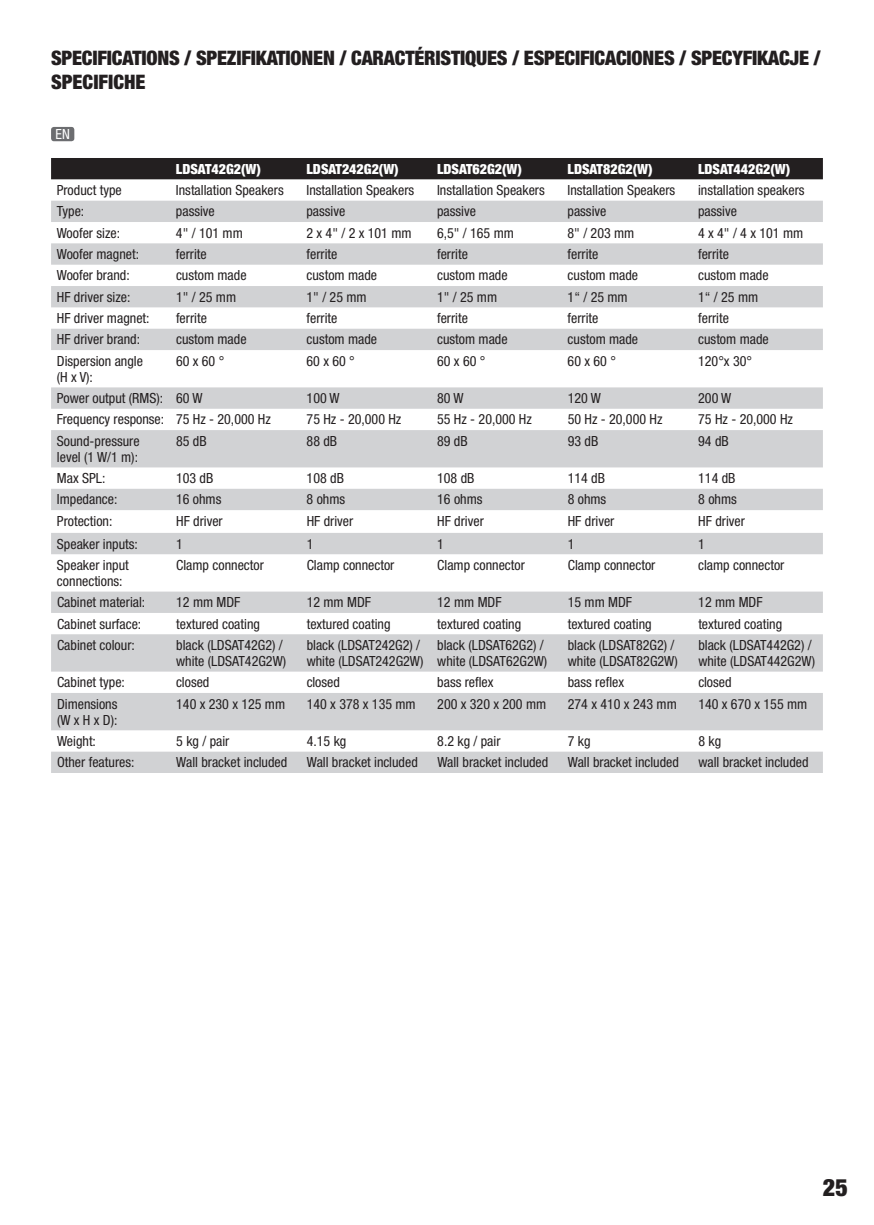
<style>
.page{position:relative;width:874px;height:1225px;background:#fff}
.page>*{position:absolute;margin:0;border:0;box-sizing:border-box;transform-origin:0 0}
.t1{font:900 condensed 24px "Helvetica Neue LT Pro";color:#231f20}
.t2{font:900 condensed 20px/24px "Helvetica Neue LT Pro";letter-spacing:-.01em;color:#231f20}
.t3{font:condensed 14px/16px "Helvetica Neue LT Pro";color:#231f20}
.t4{font:900 condensed 14px "Helvetica Neue LT Pro";color:#fff}
.t5{font:condensed 14px "Helvetica Neue LT Pro";color:#fff}
</style>
<div class="page">
<div style="left:51px;top:158px;width:771px;height:21px;background:#231f20"></div>
<svg style="left:51px;top:201px;width:771px;height:572px;fill:#d1d2d4"></svg>
<div style="left:51px;top:127px;width:23px;height:14px;background:#6c6d70;border-radius:3px"></div>
<h2 class="t2" style="left:51px;top:45px;width:770px">SPECIFICATIONS / SPEZIFIKATIONEN / CARACTÉRISTIQUES / ESPECIFICACIONES / SPECYFIKACJE /<br>SPECIFICHE</h2>
<p class="t5" style="left:56px;top:126px;width:16px">EN</p>
<p class="t4" style="left:176px;top:160px;width:86px">LDSAT42G2(W)</p>
<p class="t4" style="left:306px;top:160px;width:94px">LDSAT242G2(W)</p>
<p class="t4" style="left:437px;top:160px;width:86px">LDSAT62G2(W)</p>
<p class="t4" style="left:567px;top:160px;width:86px">LDSAT82G2(W)</p>
<p class="t4" style="left:697px;top:160px;width:94px">LDSAT442G2(W)</p>
<p class="t3" style="left:57px;top:182px;width:67px">Product type</p>
<p class="t3" style="left:176px;top:182px;width:109px">Installation Speakers</p>
<p class="t3" style="left:306px;top:182px;width:109px">Installation Speakers</p>
<p class="t3" style="left:437px;top:182px;width:109px">Installation Speakers</p>
<p class="t3" style="left:567px;top:182px;width:109px">Installation Speakers</p>
<p class="t3" style="left:697px;top:182px;width:108px">installation speakers</p>
<p class="t3" style="left:57px;top:203px;width:29px">Type:</p>
<p class="t3" style="left:176px;top:203px;width:40px">passive</p>
<p class="t3" style="left:306px;top:203px;width:40px">passive</p>
<p class="t3" style="left:437px;top:203px;width:40px">passive</p>
<p class="t3" style="left:567px;top:203px;width:40px">passive</p>
<p class="t3" style="left:697px;top:203px;width:40px">passive</p>
<p class="t3" style="left:57px;top:225px;width:65px">Woofer size:</p>
<p class="t3" style="left:176px;top:225px;width:68px">4" / 101 mm</p>
<p class="t3" style="left:306px;top:225px;width:107px">2 x 4" / 2 x 101 mm</p>
<p class="t3" style="left:437px;top:225px;width:78px">6,5" / 165 mm</p>
<p class="t3" style="left:567px;top:225px;width:68px">8" / 203 mm</p>
<p class="t3" style="left:697px;top:225px;width:107px">4 x 4" / 4 x 101 mm</p>
<p class="t3" style="left:57px;top:246px;width:84px">Woofer magnet:</p>
<p class="t3" style="left:176px;top:246px;width:32px">ferrite</p>
<p class="t3" style="left:306px;top:246px;width:32px">ferrite</p>
<p class="t3" style="left:437px;top:246px;width:32px">ferrite</p>
<p class="t3" style="left:567px;top:246px;width:32px">ferrite</p>
<p class="t3" style="left:697px;top:246px;width:32px">ferrite</p>
<p class="t3" style="left:57px;top:267px;width:74px">Woofer brand:</p>
<p class="t3" style="left:176px;top:267px;width:72px">custom made</p>
<p class="t3" style="left:306px;top:267px;width:72px">custom made</p>
<p class="t3" style="left:437px;top:267px;width:72px">custom made</p>
<p class="t3" style="left:567px;top:267px;width:72px">custom made</p>
<p class="t3" style="left:697px;top:267px;width:72px">custom made</p>
<p class="t3" style="left:57px;top:289px;width:75px">HF driver size:</p>
<p class="t3" style="left:176px;top:289px;width:62px">1" / 25 mm</p>
<p class="t3" style="left:306px;top:289px;width:62px">1" / 25 mm</p>
<p class="t3" style="left:437px;top:289px;width:62px">1" / 25 mm</p>
<p class="t3" style="left:567px;top:289px;width:62px">1“ / 25 mm</p>
<p class="t3" style="left:697px;top:289px;width:62px">1“ / 25 mm</p>
<p class="t3" style="left:57px;top:310px;width:94px">HF driver magnet:</p>
<p class="t3" style="left:176px;top:310px;width:32px">ferrite</p>
<p class="t3" style="left:306px;top:310px;width:32px">ferrite</p>
<p class="t3" style="left:437px;top:310px;width:32px">ferrite</p>
<p class="t3" style="left:567px;top:310px;width:32px">ferrite</p>
<p class="t3" style="left:697px;top:310px;width:32px">ferrite</p>
<p class="t3" style="left:57px;top:331px;width:85px">HF driver brand:</p>
<p class="t3" style="left:176px;top:331px;width:72px">custom made</p>
<p class="t3" style="left:306px;top:331px;width:72px">custom made</p>
<p class="t3" style="left:437px;top:331px;width:72px">custom made</p>
<p class="t3" style="left:567px;top:331px;width:72px">custom made</p>
<p class="t3" style="left:697px;top:331px;width:72px">custom made</p>
<p class="t3" style="left:57px;top:353px;width:88px">Dispersion angle (H x V):</p>
<p class="t3" style="left:176px;top:353px;width:50px">60 x 60 °</p>
<p class="t3" style="left:306px;top:353px;width:50px">60 x 60 °</p>
<p class="t3" style="left:437px;top:353px;width:50px">60 x 60 °</p>
<p class="t3" style="left:567px;top:353px;width:50px">60 x 60 °</p>
<p class="t3" style="left:697px;top:353px;width:55px">120°x 30°</p>
<p class="t3" style="left:57px;top:390px;width:147px">Power output (RMS): 60 W</p>
<p class="t3" style="left:306px;top:390px;width:35px">100 W</p>
<p class="t3" style="left:437px;top:390px;width:28px">80 W</p>
<p class="t3" style="left:567px;top:390px;width:35px">120 W</p>
<p class="t3" style="left:697px;top:390px;width:35px">200 W</p>
<p class="t3" style="left:57px;top:411px;width:215px">Frequency response: 75 Hz - 20,000 Hz</p>
<p class="t3" style="left:306px;top:411px;width:96px">75 Hz - 20,000 Hz</p>
<p class="t3" style="left:437px;top:411px;width:96px">55 Hz - 20,000 Hz</p>
<p class="t3" style="left:567px;top:411px;width:96px">50 Hz - 20,000 Hz</p>
<p class="t3" style="left:697px;top:411px;width:96px">75 Hz - 20,000 Hz</p>
<p class="t3" style="left:57px;top:433px;width:84px">Sound-pressure level (1 W/1 m):</p>
<p class="t3" style="left:176px;top:433px;width:32px">85 dB</p>
<p class="t3" style="left:306px;top:433px;width:32px">88 dB</p>
<p class="t3" style="left:437px;top:433px;width:32px">89 dB</p>
<p class="t3" style="left:567px;top:433px;width:32px">93 dB</p>
<p class="t3" style="left:697px;top:433px;width:32px">94 dB</p>
<p class="t3" style="left:57px;top:470px;width:50px">Max SPL:</p>
<p class="t3" style="left:176px;top:470px;width:39px">103 dB</p>
<p class="t3" style="left:306px;top:470px;width:39px">108 dB</p>
<p class="t3" style="left:437px;top:470px;width:39px">108 dB</p>
<p class="t3" style="left:567px;top:470px;width:39px">114 dB</p>
<p class="t3" style="left:698px;top:470px;width:39px">114 dB</p>
<p class="t3" style="left:57px;top:491px;width:62px">Impedance:</p>
<p class="t3" style="left:176px;top:491px;width:47px">16 ohms</p>
<p class="t3" style="left:306px;top:491px;width:40px">8 ohms</p>
<p class="t3" style="left:437px;top:491px;width:47px">16 ohms</p>
<p class="t3" style="left:567px;top:491px;width:40px">8 ohms</p>
<p class="t3" style="left:698px;top:491px;width:40px">8 ohms</p>
<p class="t3" style="left:57px;top:513px;width:57px">Protection:</p>
<p class="t3" style="left:176px;top:513px;width:48px">HF driver</p>
<p class="t3" style="left:306px;top:513px;width:48px">HF driver</p>
<p class="t3" style="left:437px;top:513px;width:48px">HF driver</p>
<p class="t3" style="left:567px;top:513px;width:48px">HF driver</p>
<p class="t3" style="left:698px;top:513px;width:48px">HF driver</p>
<p class="t3" style="left:57px;top:535px;width:82px">Speaker inputs:</p>
<p class="t3" style="left:176px;top:535px;width:8px">1</p>
<p class="t3" style="left:306px;top:535px;width:8px">1</p>
<p class="t3" style="left:437px;top:535px;width:8px">1</p>
<p class="t3" style="left:567px;top:535px;width:8px">1</p>
<p class="t3" style="left:698px;top:535px;width:8px">1</p>
<p class="t3" style="left:57px;top:557px;width:73px">Speaker input connections:</p>
<p class="t3" style="left:176px;top:557px;width:89px">Clamp connector</p>
<p class="t3" style="left:306px;top:557px;width:89px">Clamp connector</p>
<p class="t3" style="left:437px;top:557px;width:89px">Clamp connector</p>
<p class="t3" style="left:567px;top:557px;width:89px">Clamp connector</p>
<p class="t3" style="left:698px;top:557px;width:88px">clamp connector</p>
<p class="t3" style="left:57px;top:594px;width:90px">Cabinet material:</p>
<p class="t3" style="left:176px;top:594px;width:66px">12 mm MDF</p>
<p class="t3" style="left:306px;top:594px;width:66px">12 mm MDF</p>
<p class="t3" style="left:437px;top:594px;width:66px">12 mm MDF</p>
<p class="t3" style="left:567px;top:594px;width:66px">15 mm MDF</p>
<p class="t3" style="left:698px;top:594px;width:66px">12 mm MDF</p>
<p class="t3" style="left:57px;top:615px;width:86px">Cabinet surface:</p>
<p class="t3" style="left:176px;top:615px;width:85px">textured coating</p>
<p class="t3" style="left:306px;top:615px;width:85px">textured coating</p>
<p class="t3" style="left:437px;top:615px;width:85px">textured coating</p>
<p class="t3" style="left:567px;top:615px;width:85px">textured coating</p>
<p class="t3" style="left:698px;top:615px;width:85px">textured coating</p>
<p class="t3" style="left:57px;top:637px;width:79px">Cabinet colour:</p>
<p class="t3" style="left:176px;top:637px;width:111px">black (LDSAT42G2) / white (LDSAT42G2W)</p>
<p class="t3" style="left:306px;top:637px;width:118px">black (LDSAT242G2) / white (LDSAT242G2W)</p>
<p class="t3" style="left:437px;top:637px;width:111px">black (LDSAT62G2) / white (LDSAT62G2W)</p>
<p class="t3" style="left:567px;top:637px;width:111px">black (LDSAT82G2) / white (LDSAT82G2W)</p>
<p class="t3" style="left:698px;top:637px;width:118px">black (LDSAT442G2) / white (LDSAT442G2W)</p>
<p class="t3" style="left:57px;top:674px;width:69px">Cabinet type:</p>
<p class="t3" style="left:176px;top:674px;width:35px">closed</p>
<p class="t3" style="left:306px;top:674px;width:35px">closed</p>
<p class="t3" style="left:437px;top:674px;width:58px">bass reflex</p>
<p class="t3" style="left:567px;top:674px;width:58px">bass reflex</p>
<p class="t3" style="left:698px;top:674px;width:35px">closed</p>
<p class="t3" style="left:57px;top:695px;width:62px">Dimensions (W x H x D):</p>
<p class="t3" style="left:176px;top:695px;width:110px">140 x 230 x 125 mm</p>
<p class="t3" style="left:306px;top:695px;width:110px">140 x 378 x 135 mm</p>
<p class="t3" style="left:437px;top:695px;width:110px">200 x 320 x 200 mm</p>
<p class="t3" style="left:567px;top:695px;width:110px">274 x 410 x 243 mm</p>
<p class="t3" style="left:698px;top:695px;width:110px">140 x 670 x 155 mm</p>
<p class="t3" style="left:57px;top:733px;width:40px">Weight:</p>
<p class="t3" style="left:176px;top:733px;width:55px">5 kg / pair</p>
<p class="t3" style="left:306px;top:733px;width:41px">4.15 kg</p>
<p class="t3" style="left:437px;top:733px;width:65px">8.2 kg / pair</p>
<p class="t3" style="left:567px;top:733px;width:24px">7 kg</p>
<p class="t3" style="left:698px;top:733px;width:24px">8 kg</p>
<p class="t3" style="left:57px;top:754px;width:79px">Other features:</p>
<p class="t3" style="left:176px;top:754px;width:112px">Wall bracket included</p>
<p class="t3" style="left:306px;top:754px;width:112px">Wall bracket included</p>
<p class="t3" style="left:437px;top:754px;width:112px">Wall bracket included</p>
<p class="t3" style="left:567px;top:754px;width:112px">Wall bracket included</p>
<p class="t3" style="left:698px;top:754px;width:112px">wall bracket included</p>
<h1 class="t1" style="left:822px;top:1172px;width:26px">25</h1>
</div>
